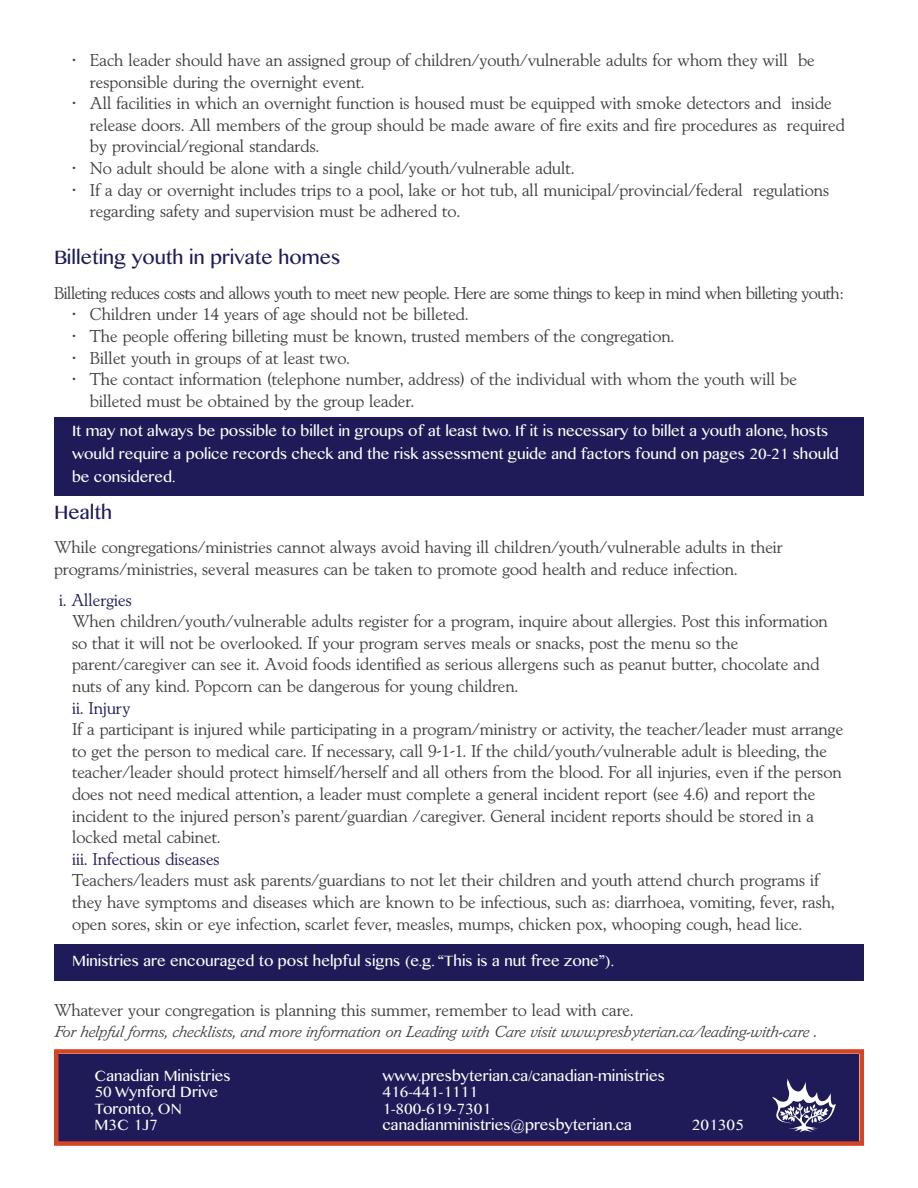
<style>
.page{position:relative;width:918px;height:1188px;background:#fff}
.page>*{position:absolute;margin:0;border:0;box-sizing:border-box;transform-origin:0 0}
.t1{font:19.5px "Lao MN";color:#1e1b58}
.t2{font:18px/21.6px "Lynton Lgt";color:#413f3e}
.t3{font:18px "Lynton Lgt";letter-spacing:-.03em;color:#413f3e}
.t4{font:18px "Lynton Lgt";color:#1e1b58}
.t5{font:16.5px "Lynton Lgt Itl";color:#413f3e}
.t6{font:15px/22.6px "Lao MN";color:#fff}
</style>
<div class="page">
<div style="left:54px;top:417px;width:810px;height:78px;background:#1e1b58"></div>
<div style="left:54px;top:945px;width:810px;height:36px;background:#1e1b58"></div>
<div style="left:58px;top:1054px;width:802px;height:87px;background:#1e1b58"></div>
<div style="left:54px;top:1049px;width:810px;height:97px;border:4px solid #d44526"></div>
<svg style="left:772px;top:1078px;width:64px;height:54px"></svg>
<p class="t2" style="left:90px;top:50px;width:726px;text-indent:-18px">• Each leader should have an assigned group of children/youth/vulnerable adults for whom they will be responsible during the overnight event.</p>
<p class="t2" style="left:90px;top:94px;width:757px;text-indent:-18px">• All facilities in which an overnight function is housed must be equipped with smoke detectors and inside release doors. All members of the group should be made aware of fire exits and fire procedures as required by provincial/regional standards.</p>
<p class="t2" style="left:72px;top:158px;width:504px">• No adult should be alone with a single child/youth/vulnerable adult.</p>
<p class="t2" style="left:90px;top:180px;width:741px;text-indent:-18px">• If a day or overnight includes trips to a pool, lake or hot tub, all municipal/provincial/federal regulations regarding safety and supervision must be adhered to.</p>
<p class="t1" style="left:54px;top:246px;width:288px">Billeting youth in private homes</p>
<p class="t3" style="left:54px;top:286px;width:791px">Billeting reduces costs and allows youth to meet new people. Here are some things to keep in mind when billeting youth:</p>
<p class="t2" style="left:72px;top:305px;width:398px">• Children under 14 years of age should not be billeted.</p>
<p class="t2" style="left:72px;top:326px;width:604px">• The people offering billeting must be known, trusted members of the congregation.</p>
<p class="t2" style="left:72px;top:348px;width:279px">• Billet youth in groups of at least two.</p>
<p class="t2" style="left:90px;top:370px;width:709px;text-indent:-18px">• The contact information (telephone number, address) of the individual with whom the youth will be billeted must be obtained by the group leader.</p>
<p class="t6" style="left:72px;top:420px;width:768px">It may not always be possible to billet in groups of at least two. If it is necessary to billet a youth alone, hosts would require a police records check and the risk assessment guide and factors found on pages 20-21 should be considered.</p>
<p class="t1" style="left:54px;top:501px;width:60px">Health</p>
<p class="t2" style="left:54px;top:538px;width:730px">While congregations/ministries cannot always avoid having ill children/youth/vulnerable adults in their programs/ministries, several measures can be taken to promote good health and reduce infection.</p>
<p class="t4" style="left:59px;top:593px;width:74px">i. Allergies</p>
<p class="t2" style="left:72px;top:612px;width:757px">When children/youth/vulnerable adults register for a program, inquire about allergies. Post this information so that it will not be overlooked. If your program serves meals or snacks, post the menu so the parent/caregiver can see it. Avoid foods identified as serious allergens such as peanut butter, chocolate and nuts of any kind. Popcorn can be dangerous for young children.</p>
<p class="t4" style="left:72px;top:701px;width:60px">ii. Injury</p>
<p class="t2" style="left:72px;top:720px;width:773px">If a participant is injured while participating in a program/ministry or activity, the teacher/leader must arrange to get the person to medical care. If necessary, call 9-1-1. If the child/youth/vulnerable adult is bleeding, the teacher/leader should protect himself/herself and all others from the blood. For all injuries, even if the person does not need medical attention, a leader must complete a general incident report (see 4.6) and report the incident to the injured person’s parent/guardian /caregiver. General incident reports should be stored in a locked metal cabinet.</p>
<p class="t4" style="left:72px;top:852px;width:149px">iii. Infectious diseases</p>
<p class="t2" style="left:72px;top:871px;width:764px">Teachers/leaders must ask parents/guardians to not let their children and youth attend church programs if they have symptoms and diseases which are known to be infectious, such as: diarrhoea, vomiting, fever, rash, open sores, skin or eye infection, scarlet fever, measles, mumps, chicken pox, whooping cough, head lice.</p>
<p class="t6" style="left:72px;top:949px;width:544px">Ministries are encouraged to post helpful signs (e.g. “This is a nut free zone”).</p>
<p class="t2" style="left:54px;top:1000px;width:581px">Whatever your congregation is planning this summer, remember to lead with care.</p>
<p class="t5" style="left:54px;top:1025px;width:764px">For helpful forms, checklists, and more information on Leading with Care visit www.presbyterian.ca/leading-with-care .</p>
<p class="t6" style="left:94px;top:1064px;width:138px">Canadian Ministries</p>
<p class="t6" style="left:382px;top:1064px;width:284px">www.presbyterian.ca/canadian-ministries</p>
<p class="t6" style="left:94px;top:1081px;width:125px">50 Wynford Drive</p>
<p class="t6" style="left:382px;top:1081px;width:97px">416-441-1111</p>
<p class="t6" style="left:94px;top:1097px;width:89px">Toronto, ON</p>
<p class="t6" style="left:382px;top:1097px;width:110px">1-800-619-7301</p>
<p class="t6" style="left:94px;top:1114px;width:65px">M3C 1J7</p>
<p class="t6" style="left:382px;top:1114px;width:251px">canadianministries@presbyterian.ca</p>
<p class="t6" style="left:692px;top:1114px;width:53px">201305</p>
</div>
